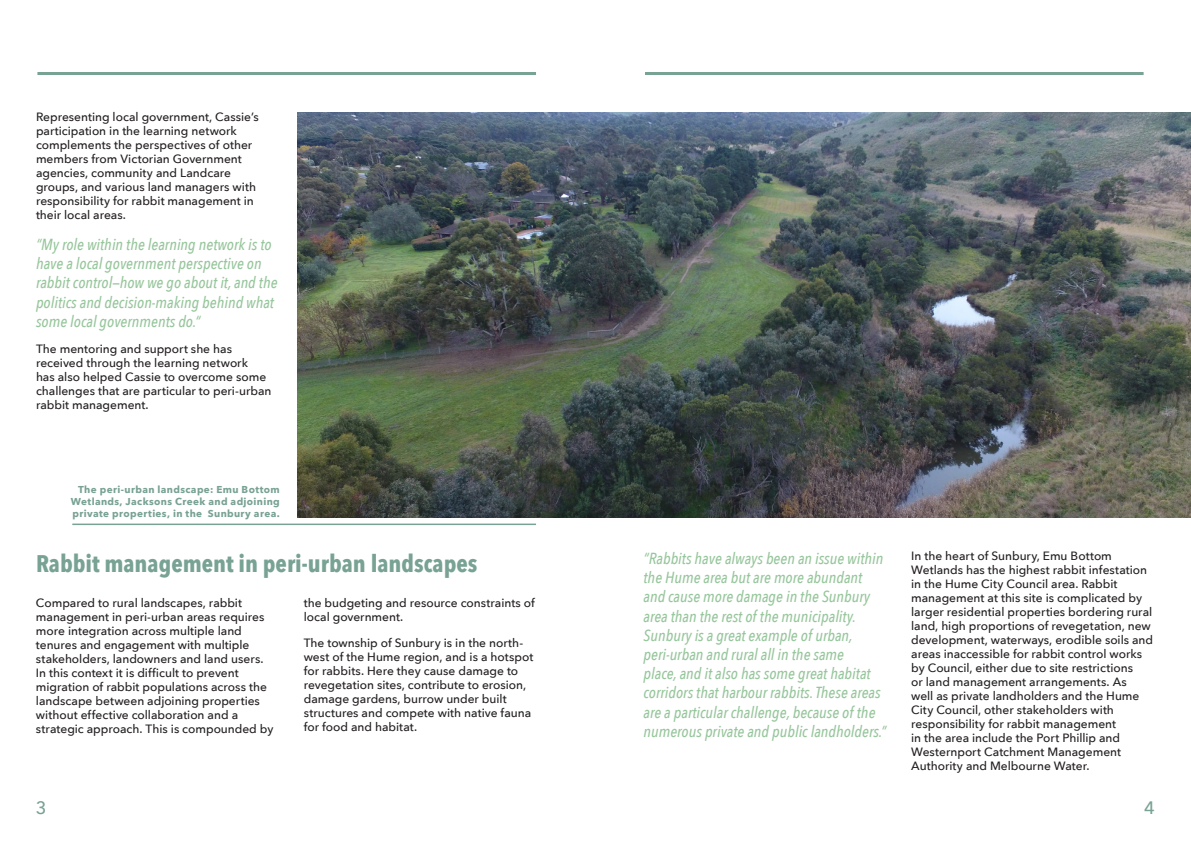
<style>
.page{position:relative;width:1191px;height:842px;background:#fff}
.page>*{position:absolute;margin:0;border:0;box-sizing:border-box;transform-origin:0 0}
.Body{font:700 24px "Avenir Next Condensed";color:#78a293}
.Page_Number_L{font:500 18px "Avenir Next";color:#78a293}
.Page_Number_R{font:500 18px "Avenir Next";color:#78a293}
.Body-2{font:italic 500 16px/19.2px "Avenir Next Condensed";color:#97c69c}
.Body-3{font:500 12px/14px "Avenir Next";letter-spacing:-.005em;color:#231f20}
.Note_A_Large{font:700 10px/12px "Avenir Next";letter-spacing:.035em;color:#78a293;text-align:justify}
</style>
<div class="page">
<hr style="left:37px;top:72px;width:499px;height:3px;background:#78a293">
<img style="left:298px;top:112px;width:893px;height:405px">
<hr style="left:645px;top:72px;width:498px;height:3px;background:#78a293">
<hr style="left:72px;top:524px;width:464px;height:1px;background:#78a293">
<p class="Body-3" style="left:36px;top:109px;width:224px">Representing local government, Cassie’s participation in the learning network complements the perspectives of other members from Victorian Government agencies, community and Landcare groups, and various land managers with responsibility for rabbit management in their local areas.</p>
<p class="Body-2" style="left:36px;top:235px;width:243px">“My role within the learning network is to have a local government perspective on rabbit control—how we go about it, and the politics and decision-making behind what some local governments do.“</p>
<p class="Body-3" style="left:36px;top:341px;width:237px">The mentoring and support she has received through the learning network<br>has also helped Cassie to overcome some challenges that are particular to peri-urban rabbit management.</p>
<p class="Note_A_Large" style="left:71px;top:483px;width:210px;text-indent:7px">The peri-urban landscape: Emu Bottom Wetlands, Jacksons Creek and adjoining private properties, in the Sunbury area.</p>
<p class="Body" style="left:36px;top:549px;width:443px">Rabbit management in peri-urban landscapes</p>
<p class="Body-3" style="left:36px;top:595px;width:239px">Compared to rural landscapes, rabbit management in peri-urban areas requires more integration across multiple land tenures and engagement with multiple stakeholders, landowners and land users.<br>In this context it is difficult to prevent migration of rabbit populations across the landscape between adjoining properties without effective collaboration and a strategic approach. This is compounded by</p>
<p class="Body-3" style="left:304px;top:595px;width:233px">the budgeting and resource constraints of local government.</p>
<p class="Body-3" style="left:304px;top:635px;width:231px">The township of Sunbury is in the north&shy;west of the Hume region, and is a hotspot for rabbits. Here they cause damage to revegetation sites, contribute to erosion, damage gardens, burrow under built structures and compete with native fauna for food and habitat.</p>
<p class="Body-2" style="left:643px;top:549px;width:244px">“Rabbits have always been an issue within the Hume area but are more abundant and cause more damage in the Sunbury area than the rest of the municipality.<br>Sunbury is a great example of urban, peri-urban and rural all in the same<br>place, and it also has some great habitat corridors that harbour rabbits. These areas are a particular challenge, because of the numerous private and public landholders.”</p>
<p class="Body-3" style="left:911px;top:548px;width:243px">In the heart of Sunbury, Emu Bottom Wetlands has the highest rabbit infestation in the Hume City Council area. Rabbit management at this site is complicated by larger residential properties bordering rural land, high proportions of revegetation, new development, waterways, erodible soils and areas inaccessible for rabbit control works by Council, either due to site restrictions<br>or land management arrangements. As<br>well as private landholders and the Hume City Council, other stakeholders with responsibility for rabbit management<br>in the area include the Port Phillip and Westernport Catchment Management Authority and Melbourne Water.</p>
<p class="Page_Number_L" style="left:36px;top:792px;width:12px">3</p>
<p class="Page_Number_R" style="left:1144px;top:792px;width:12px">4</p>
</div>
